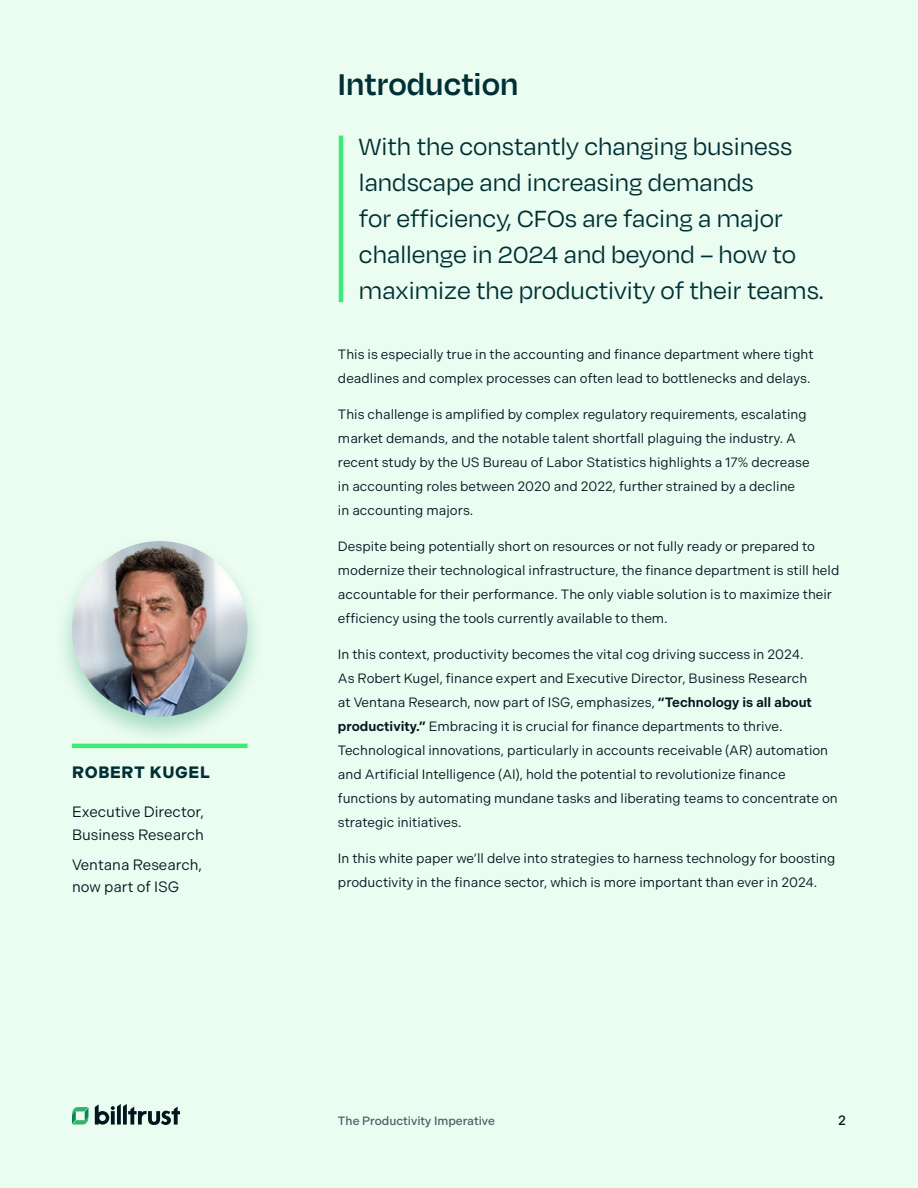
<style>
.page{position:relative;width:918px;height:1188px;background:#ebfdf1}
.page>*{position:absolute;margin:0;border:0;box-sizing:border-box;transform-origin:0 0}
.t1{font:600 34.5px "Degular";color:#003035}
.t2{font:27px/36px "Degular";color:#003035}
.t3{font:700 16.5px "Indivisible";letter-spacing:.04em;color:#003035}
.t4{font:15px/22.5px "Indivisible";color:#001720}
.t5{font:13.5px/24px "Indivisible";color:#001720}
.t6{font:500 13.5px "Indivisible";color:#001720}
.t7{font:500 12px "Indivisible";color:#4d5f69}
.s1{font-weight:600}
</style>
<div class="page">
<svg style="left:72px;top:1107px;width:16px;height:18px"></svg>
<svg style="left:95px;top:1104px;width:85px;height:21px"></svg>
<hr style="left:339px;top:136px;width:4px;height:166px;background:#3deb78">
<div style="left:54px;top:534px;width:211px;height:212px;background:#008557;opacity:.3"></div>
<img style="left:72px;top:541px;width:176px;height:176px;border-radius:88px">
<hr style="left:72px;top:744px;width:176px;height:4px;background:#3deb78">
<p class="t3" style="left:72px;top:763px;width:140px">ROBERT KUGEL</p>
<p class="t4" style="left:72px;top:801px;width:134px">Executive Director,<br>Business Research</p>
<p class="t4" style="left:72px;top:853px;width:132px">Ventana Research, now part of ISG</p>
<h1 class="t1" style="left:338px;top:63px;width:182px">Introduction</h1>
<h2 class="t2" style="left:359px;top:128px;width:466px">With the constantly changing business landscape and increasing demands<br>for efficiency, CFOs are facing a major challenge in 2024 and beyond – how to maximize the productivity of their teams.</h2>
<p class="t5" style="left:338px;top:343px;width:477px">This is especially true in the accounting and finance department where tight deadlines and complex processes can often lead to bottlenecks and delays.</p>
<p class="t5" style="left:338px;top:403px;width:473px">This challenge is amplified by complex regulatory requirements, escalating market demands, and the notable talent shortfall plaguing the industry. A recent study by the US Bureau of Labor Statistics highlights a 17% decrease in accounting roles between 2020 and 2022, further strained by a decline in accounting majors.</p>
<p class="t5" style="left:338px;top:535px;width:503px">Despite being potentially short on resources or not fully ready or prepared to modernize their technological infrastructure, the finance department is still held accountable for their performance. The only viable solution is to maximize their efficiency using the tools currently available to them.</p>
<p class="t5" style="left:338px;top:643px;width:501px">In this context, productivity becomes the vital cog driving success in 2024.<br>As Robert Kugel, finance expert and Executive Director, Business Research<br>at Ventana Research, now part of ISG, emphasizes, <span class="s1">“Technology is all about productivity.”</span> Embracing it is crucial for finance departments to thrive.<br>Technological innovations, particularly in accounts receivable (AR) automation and Artificial Intelligence (AI), hold the potential to revolutionize finance functions by automating mundane tasks and liberating teams to concentrate on strategic initiatives.</p>
<p class="t5" style="left:338px;top:847px;width:499px">In this white paper we’ll delve into strategies to harness technology for boosting productivity in the finance sector, which is more important than ever in 2024.</p>
<p class="t7" style="left:338px;top:1114px;width:158px">The Productivity Imperative</p>
<p class="t6" style="left:838px;top:1113px;width:9px">2</p>
</div>
